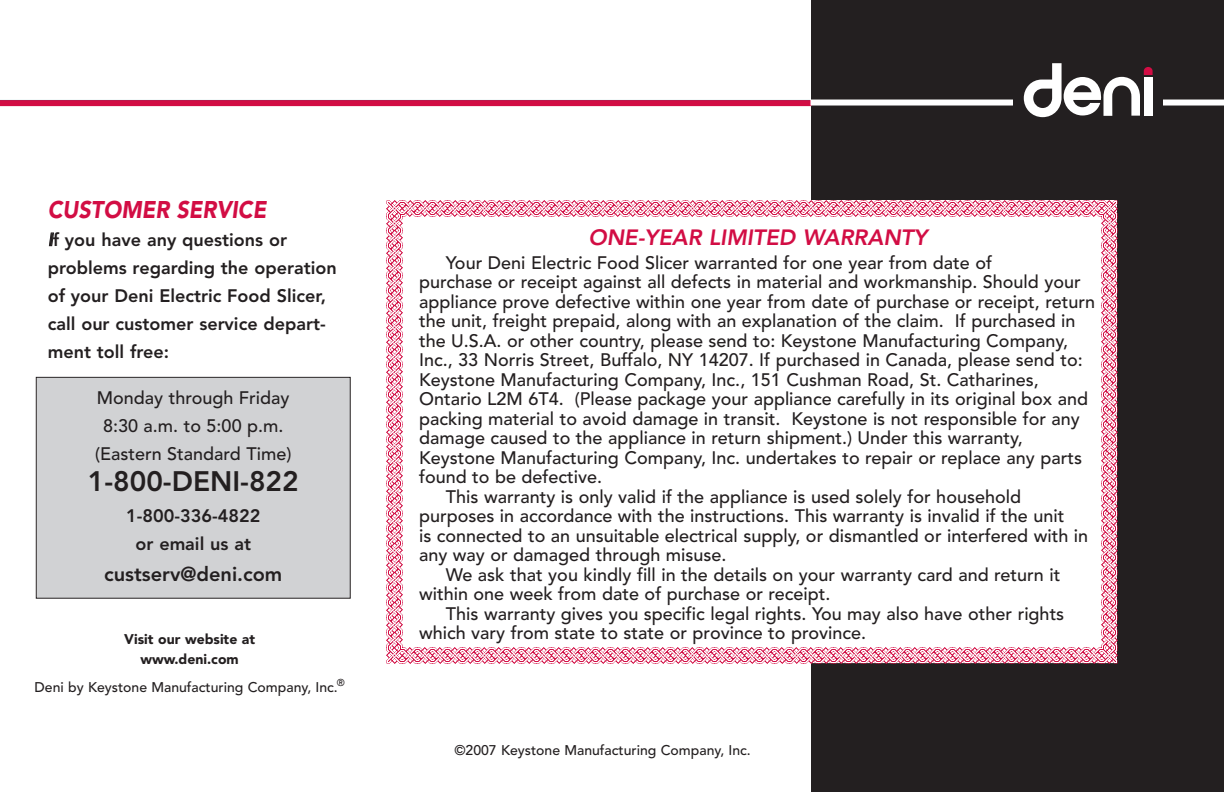
<style>
.page{position:relative;width:1224px;height:792px;background:#fff}
.page>*{position:absolute;margin:0;border:0;box-sizing:border-box;transform-origin:0 0}
.t1{font:800 28px "Avenir";color:#231f20}
.t2{font:italic 900 24px "Avenir";color:#d20d44;scale:.9 1}
.t3{font:italic 800 22px "Avenir";color:#d20d44}
.t4{font:800 20px "Avenir";color:#231f20}
.t5{font:500 18px/28px "Avenir";color:#231f20;text-align:center}
.t6{font:800 18px/28px "Avenir";color:#231f20;text-align:center}
.t7{font:500 14px "Avenir";color:#231f20}
.t8{font:900 14px/20px "Avenir";color:#231f20;text-align:center}
.s1{font-style:italic}
</style>
<div class="page">
<div style="left:811px;top:0;width:413px;height:792px;background:#231f20"></div>
<div style="left:395px;top:208px;width:714px;height:447px;background:#fff"></div>
<img style="left:387px;top:647px;width:730px;height:16px">
<img style="left:387px;top:200px;width:16px;height:447px">
<img style="left:403px;top:200px;width:714px;height:16px">
<img style="left:1101px;top:216px;width:16px;height:431px">
<div style="left:0;top:100px;width:812px;height:6px;background:#d20d44"></div>
<div style="left:811px;top:100px;width:413px;height:6px;background:#fff"></div>
<div style="left:37px;top:378px;width:313px;height:220px;background:#d1d2d4"></div>
<div style="left:36px;top:377px;width:315px;height:222px;border:1px solid #231f20"></div>
<div style="left:1014px;top:60px;width:149px;height:63px;background:#231f20"></div>
<svg style="left:1024px;top:63px;width:129px;height:54px"></svg>
<h2 class="t2" style="left:48px;top:200px;width:244px">CUSTOMER SERVICE</h2>
<p class="t6" style="left:48px;top:227px;width:290px;text-align:left"><span class="s1">I</span>f you have any questions or problems regarding the operation of your Deni Electric Food Slicer, call our customer service depart&shy;ment toll free:</p>
<p class="t5" style="left:95px;top:385px;width:198px">Monday through Friday<br>8:30 a.m. to 5:00 p.m. (Eastern Standard Time)</p>
<h1 class="t1" style="left:88px;top:470px;width:212px">1-800-DENI-822</h1>
<p class="t6" style="left:126px;top:503px;width:136px">1-800-336-4822 or email us at</p>
<p class="t4" style="left:104px;top:566px;width:180px">custserv@deni.com</p>
<p class="t8" style="left:124px;top:630px;width:133px">Visit our website at www.deni.com</p>
<p class="t7" style="left:35px;top:682px;width:312px">Deni by Keystone Manufacturing Company, Inc.<sup>®</sup></p>
<p class="t3" style="left:588px;top:228px;width:340px">ONE-YEAR LIMITED WARRANTY</p>
<p class="t5" style="left:446px;top:250px;width:548px">Your Deni Electric Food Slicer warranted for one year from date of</p>
<p class="t5" style="left:419px;top:269px;width:663px">purchase or receipt against all defects in material and workmanship. Should your</p>
<p class="t5" style="left:419px;top:289px;width:678px">appliance prove defective within one year from date of purchase or receipt, return</p>
<p class="t5" style="left:419px;top:308px;width:658px">the unit, freight prepaid, along with an explanation of the claim. If purchased in</p>
<p class="t5" style="left:419px;top:328px;width:650px">the U.S.A. or other country, please send to: Keystone Manufacturing Company,</p>
<p class="t5" style="left:419px;top:347px;width:665px">Inc., 33 Norris Street, Buffalo, NY 14207. If purchased in Canada, please send to:</p>
<p class="t5" style="left:419px;top:367px;width:621px">Keystone Manufacturing Company, Inc., 151 Cushman Road, St. Catharines,</p>
<p class="t5" style="left:419px;top:386px;width:671px">Ontario L2M 6T4. (Please package your appliance carefully in its original box and</p>
<p class="t5" style="left:419px;top:406px;width:662px">packing material to avoid damage in transit. Keystone is not responsible for any</p>
<p class="t5" style="left:419px;top:425px;width:605px">damage caused to the appliance in return shipment.) Under this warranty,</p>
<p class="t5" style="left:419px;top:445px;width:664px">Keystone Manufacturing Company, Inc. undertakes to repair or replace any parts</p>
<p class="t5" style="left:419px;top:464px;width:185px">found to be defective.</p>
<p class="t5" style="left:446px;top:484px;width:577px">This warranty is only valid if the appliance is used solely for household</p>
<p class="t5" style="left:419px;top:503px;width:647px">purposes in accordance with the instructions. This warranty is invalid if the unit</p>
<p class="t5" style="left:419px;top:523px;width:671px">is connected to an unsuitable electrical supply, or dismantled or interfered with in</p>
<p class="t5" style="left:419px;top:542px;width:309px">any way or damaged through misuse.</p>
<p class="t5" style="left:446px;top:562px;width:616px">We ask that you kindly fill in the details on your warranty card and return it</p>
<p class="t5" style="left:419px;top:581px;width:413px">within one week from date of purchase or receipt.</p>
<p class="t5" style="left:446px;top:601px;width:620px">This warranty gives you specific legal rights. You may also have other rights</p>
<p class="t5" style="left:419px;top:620px;width:449px">which vary from state to state or province to province.</p>
<p class="t7" style="left:454px;top:744px;width:298px">©2007 Keystone Manufacturing Company, Inc.</p>
</div>
